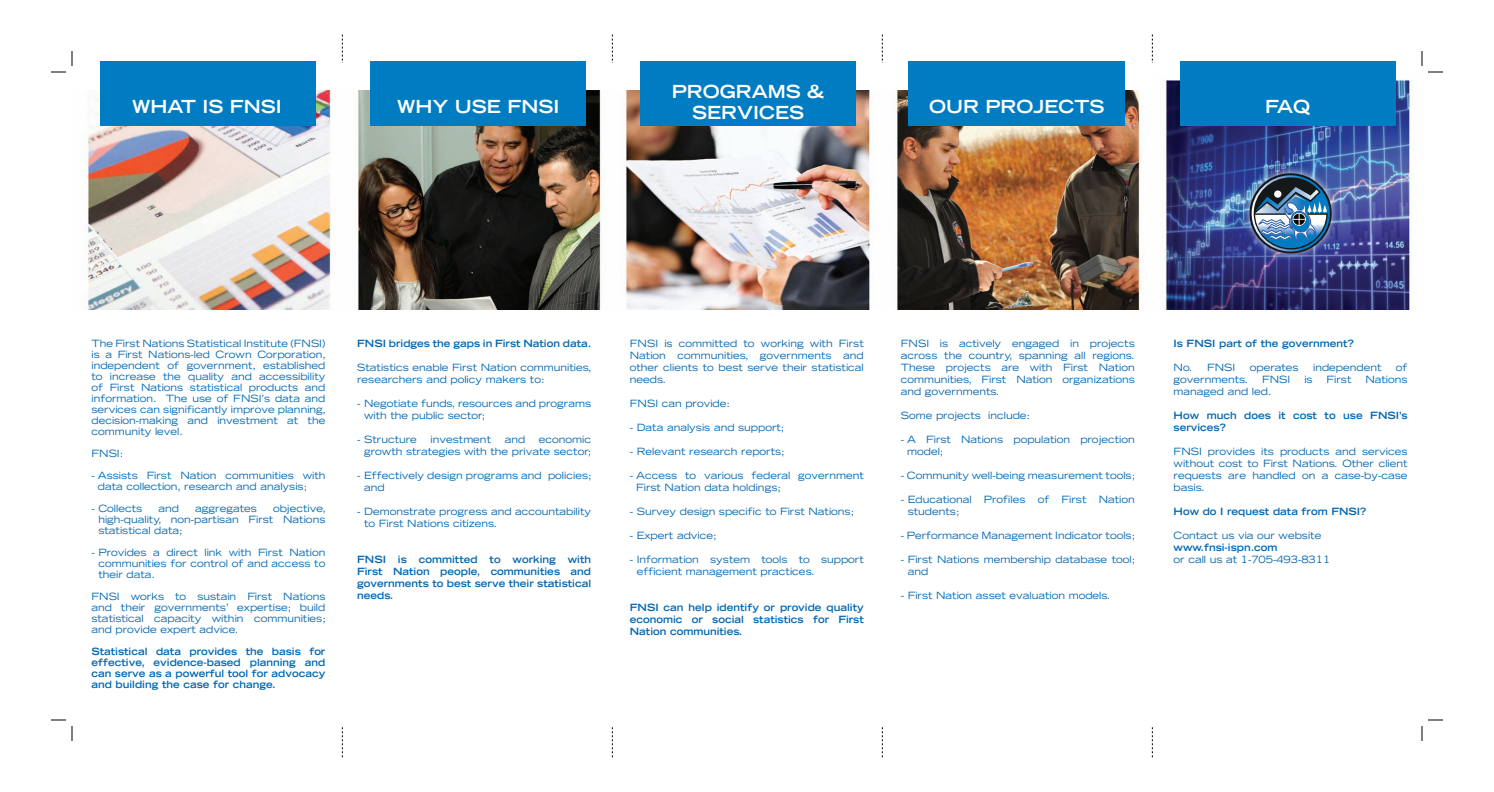
<style>
.page{position:relative;width:1494px;height:792px;background:#fff}
.page>*{position:absolute;margin:0;border:0;box-sizing:border-box;transform-origin:0 0}
.t1{font:700 expanded 18px/21.6px "Trade Gothic LH";color:#fff;text-align:center}
.t2{font:expanded 10px/12px "Trade Gothic LH";color:#0168b3}
.t3{font:700 expanded 10px/12px "Trade Gothic LH";color:#0168b3;text-align:justify}
</style>
<div class="page">
<svg style="left:342px;top:35px;width:1px;height:722px"></svg>
<svg style="left:612px;top:35px;width:1px;height:722px"></svg>
<svg style="left:882px;top:35px;width:1px;height:722px"></svg>
<svg style="left:1152px;top:35px;width:1px;height:722px"></svg>
<div style="left:333px;top:63px;width:831px;height:664px;background:#fff"></div>
<img style="left:86px;top:90px;width:1055px;height:220px">
<img style="left:1165px;top:79px;width:245px;height:231px">
<div style="left:1241px;top:165px;width:99px;height:97px;background:#fff;opacity:.75"></div>
<img style="left:1252px;top:175px;width:78px;height:77px">
<div style="left:100px;top:62px;width:216px;height:64px;background:#007cc2"></div>
<div style="left:370px;top:62px;width:216px;height:64px;background:#007cc2"></div>
<div style="left:640px;top:62px;width:216px;height:64px;background:#007cc2"></div>
<div style="left:909px;top:62px;width:216px;height:64px;background:#007cc2"></div>
<div style="left:1180px;top:62px;width:216px;height:64px;background:#007cc2"></div>
<svg style="left:51px;top:51px;width:22px;height:22px"></svg>
<svg style="left:51px;top:719px;width:22px;height:22px"></svg>
<svg style="left:1421px;top:51px;width:22px;height:22px"></svg>
<svg style="left:1421px;top:719px;width:22px;height:22px"></svg>
<h1 class="t1" style="left:672px;top:80px;width:154px">PROGRAMS &amp;<br>SERVICES</h1>
<h1 class="t1" style="left:132px;top:95px;width:151px">WHAT IS FNSI</h1>
<h1 class="t1" style="left:397px;top:95px;width:164px">WHY USE FNSI</h1>
<h1 class="t1" style="left:929px;top:95px;width:177px">OUR PROJECTS</h1>
<h1 class="t1" style="left:1265px;top:95px;width:46px">FAQ</h1>
<p class="t2" style="left:91px;top:338px;width:236px;line-height:11px;text-align:justify">The First Nations Statistical Institute (FNSI) is a First Nations-led Crown Corporation, independent of government, established to increase the quality and accessibility of First Nations statistical products and information. The use of FNSI’s data and services can significantly improve planning, decision-making and investment at the community level.</p>
<p class="t2" style="left:91px;top:447px;width:33px">FNSI:</p>
<p class="t2" style="left:98px;top:470px;width:229px;line-height:11px;text-indent:-6px">- Assists First Nation communities with data collection, research and analysis;</p>
<p class="t2" style="left:91px;top:502px;width:52px">- Collects</p>
<p class="t2" style="left:158px;top:502px;width:22px">and</p>
<p class="t2" style="left:195px;top:502px;width:63px">aggregates</p>
<p class="t2" style="left:98px;top:503px;width:229px;line-height:11px;text-align:justify;text-indent:175px">objective, high-quality, non-partisan First Nations statistical data;</p>
<p class="t2" style="left:98px;top:547px;width:229px;line-height:11px;text-align:justify;text-indent:-7px">- Provides a direct link with First Nation communities for control of and access to their data.</p>
<p class="t2" style="left:91px;top:591px;width:236px;line-height:11px;text-align:justify">FNSI works to sustain First Nations and their governments’ expertise; build statistical capacity within communities; and provide expert advice.</p>
<p class="t3" style="left:91px;top:646px;width:235px;line-height:11px">Statistical data provides the basis for effective, evidence-based planning and can serve as a powerful tool for advocacy and building the case for change.</p>
<p class="t3" style="left:357px;top:337px;width:236px">FNSI bridges the gaps in First Nation data.</p>
<p class="t2" style="left:357px;top:361px;width:236px">Statistics enable First Nation communities, researchers and policy makers to:</p>
<p class="t2" style="left:364px;top:397px;width:229px;text-indent:-7px">- Negotiate funds, resources and programs with the public sector;</p>
<p class="t2" style="left:357px;top:433px;width:61px">- Structure</p>
<p class="t2" style="left:431px;top:433px;width:62px">investment</p>
<p class="t2" style="left:505px;top:433px;width:22px">and</p>
<p class="t2" style="left:364px;top:433px;width:229px;text-align:right">economic<br>growth strategies with the private sector;</p>
<p class="t2" style="left:364px;top:469px;width:229px;text-indent:-7px">- Effectively design programs and policies; and</p>
<p class="t2" style="left:364px;top:505px;width:229px;text-indent:-7px">- Demonstrate progress and accountability to First Nations citizens.</p>
<p class="t3" style="left:357px;top:553px;width:236px">FNSI is committed to working with First Nation people, communities and governments to best serve their statistical needs.</p>
<p class="t2" style="left:630px;top:337px;width:236px;text-align:justify">FNSI is committed to working with First Nation communities, governments and other clients to best serve their statistical needs.</p>
<p class="t2" style="left:630px;top:397px;width:102px">FNSI can provide:</p>
<p class="t2" style="left:630px;top:421px;width:156px">- Data analysis and support;</p>
<p class="t2" style="left:630px;top:445px;width:157px">- Relevant research reports;</p>
<p class="t2" style="left:636px;top:469px;width:229px;text-indent:-6px">- Access to various federal government<br>First Nation data holdings;</p>
<p class="t2" style="left:630px;top:505px;width:226px">- Survey design specific to First Nations;</p>
<p class="t2" style="left:630px;top:529px;width:88px">- Expert advice;</p>
<p class="t2" style="left:637px;top:553px;width:229px;text-indent:-7px">- Information system tools to support efficient management practices.</p>
<p class="t3" style="left:630px;top:601px;width:236px">FNSI can help identify or provide quality economic or social statistics for First Nation communities.</p>
<p class="t2" style="left:901px;top:337px;width:236px;text-align:justify">FNSI is actively engaged in projects across the country, spanning all regions.<br>These projects are with First Nation communities, First Nation organizations and governments.</p>
<p class="t2" style="left:901px;top:409px;width:131px">Some projects include:</p>
<p class="t2" style="left:907px;top:433px;width:229px;text-indent:-6px">- A First Nations population projection model;</p>
<p class="t2" style="left:901px;top:469px;width:236px">- Community well-being measurement tools;</p>
<p class="t2" style="left:908px;top:493px;width:229px;text-indent:-7px">- Educational Profiles of First Nation students;</p>
<p class="t2" style="left:901px;top:529px;width:236px">- Performance Management Indicator tools;</p>
<p class="t2" style="left:908px;top:553px;width:229px;text-indent:-7px">- First Nations membership database tool; and</p>
<p class="t2" style="left:901px;top:589px;width:211px">- First Nation asset evaluation models.</p>
<p class="t3" style="left:1174px;top:337px;width:182px">Is FNSI part of the government?</p>
<p class="t2" style="left:1174px;top:361px;width:63px">No. FNSI</p>
<p class="t2" style="left:1250px;top:361px;width:50px">operates</p>
<p class="t2" style="left:1313px;top:361px;width:70px">independent</p>
<p class="t2" style="left:1396px;top:361px;width:13px">of</p>
<p class="t2" style="left:1174px;top:373px;width:76px">governments.</p>
<p class="t2" style="left:1262px;top:373px;width:30px">FNSI</p>
<p class="t2" style="left:1304px;top:373px;width:10px">is</p>
<p class="t2" style="left:1327px;top:373px;width:26px">First</p>
<p class="t2" style="left:1365px;top:373px;width:44px">Nations</p>
<p class="t2" style="left:1174px;top:385px;width:100px">managed and led.</p>
<p class="t3" style="left:1174px;top:409px;width:236px">How much does it cost to use FNSI’s services?</p>
<p class="t2" style="left:1174px;top:445px;width:236px;text-align:justify">FNSI provides its products and services without cost to First Nations. Other client requests are handled on a case-by-case basis.</p>
<p class="t3" style="left:1174px;top:505px;width:194px">How do I request data from FNSI?</p>
<p class="t2" style="left:1174px;top:529px;width:149px">Contact us via our website</p>
<p class="t3" style="left:1174px;top:541px;width:106px">www.fnsi-ispn.com</p>
<p class="t2" style="left:1174px;top:553px;width:158px">or call us at 1-705-493-8311</p>
</div>
